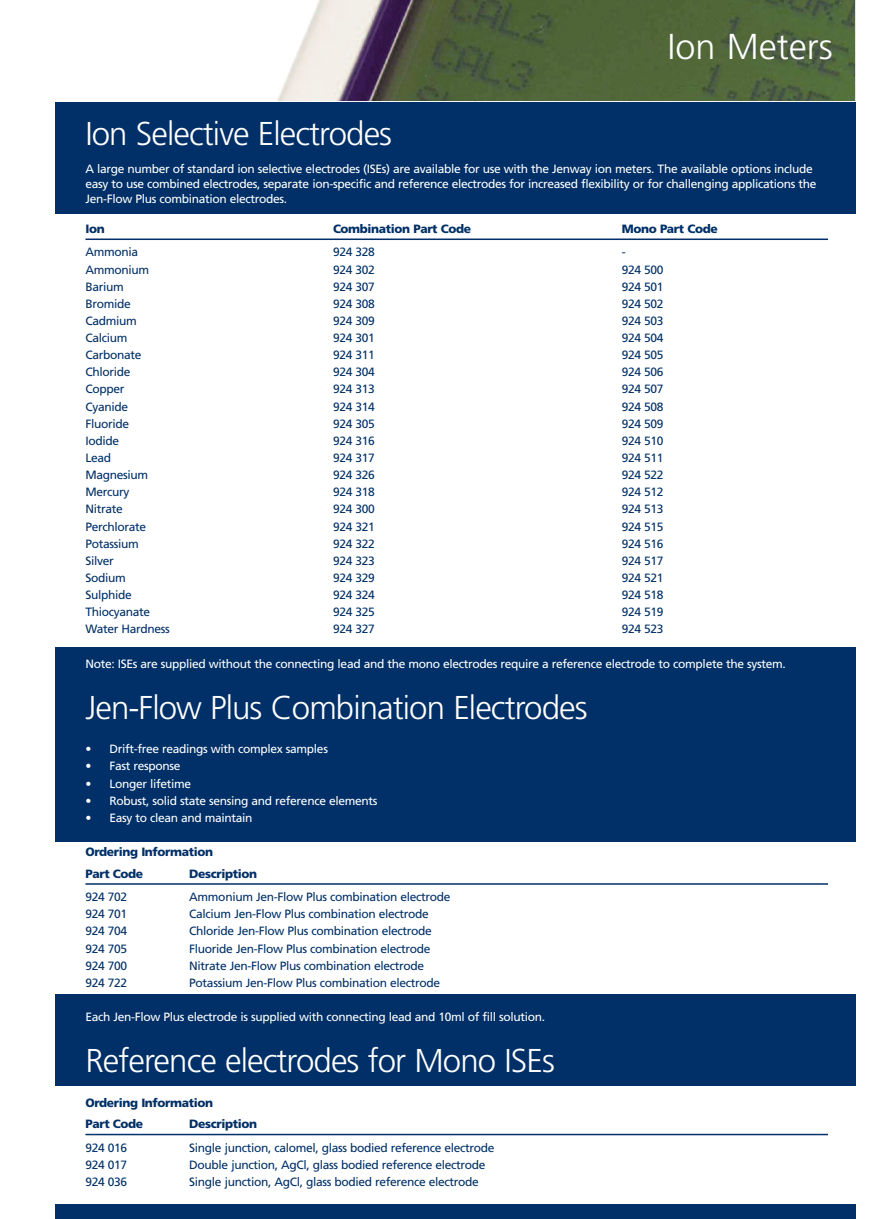
<style>
.page{position:relative;width:892px;height:1219px;background:#fff}
.page>*{position:absolute;margin:0;border:0;box-sizing:border-box;transform-origin:0 0}
.t1{font:300 36px "Frutiger";color:#fff}
.t2{font:300 33px "Frutiger";letter-spacing:-.03em;color:#fff}
.t3{font:12px "Frutiger";letter-spacing:-.03em;color:#003067}
.t4{font:12px/15px "Frutiger";letter-spacing:-.03em;color:#fff}
.t5{font:900 12px/21.5px "Frutiger";letter-spacing:-.03em;color:#003067}
</style>
<div class="page">
<div style="left:55px;top:0;width:799px;height:1218px;background:#003067"></div>
<div style="left:55px;top:0;width:799px;height:101px;background:#fff"></div>
<img style="left:277px;top:0;width:577px;height:101px">
<div style="left:50px;top:842px;width:815px;height:151px;background:#fff"></div>
<div style="left:50px;top:1086px;width:815px;height:117px;background:#fff"></div>
<div style="left:50px;top:214px;width:815px;height:433px;background:#fff"></div>
<hr style="left:85px;top:238px;width:742px;height:2px;background:#003067">
<hr style="left:85px;top:883px;width:742px;height:1px;background:#003067">
<hr style="left:85px;top:1133px;width:742px;height:2px;background:#003067">
<h1 class="t1" style="left:667px;top:32px;width:167px">Ion Meters</h1>
<h2 class="t2" style="left:85px;top:120px;width:308px">Ion Selective Electrodes</h2>
<p class="t4" style="left:85px;top:162px;width:732px">A large number of standard ion selective electrodes (ISEs) are available for use with the Jenway ion meters. The available options include easy to use combined electrodes, separate ion-specific and reference electrodes for increased flexibility or for challenging applications the<br>Jen-Flow Plus combination electrodes.</p>
<p class="t5" style="left:85px;top:219px;width:21px">Ion</p>
<p class="t5" style="left:333px;top:219px;width:140px">Combination Part Code</p>
<p class="t5" style="left:621px;top:219px;width:97px">Mono Part Code</p>
<p class="t3" style="left:85px;top:247px;width:54px">Ammonia</p>
<p class="t3" style="left:333px;top:247px;width:43px">924 328</p>
<p class="t3" style="left:621px;top:247px;width:5px">-</p>
<p class="t3" style="left:85px;top:264px;width:65px">Ammonium</p>
<p class="t3" style="left:333px;top:264px;width:43px">924 302</p>
<p class="t3" style="left:621px;top:264px;width:43px">924 500</p>
<p class="t3" style="left:85px;top:281px;width:40px">Barium</p>
<p class="t3" style="left:333px;top:281px;width:43px">924 307</p>
<p class="t3" style="left:621px;top:281px;width:43px">924 501</p>
<p class="t3" style="left:85px;top:299px;width:47px">Bromide</p>
<p class="t3" style="left:333px;top:299px;width:43px">924 308</p>
<p class="t3" style="left:621px;top:299px;width:43px">924 502</p>
<p class="t3" style="left:85px;top:316px;width:53px">Cadmium</p>
<p class="t3" style="left:333px;top:316px;width:43px">924 309</p>
<p class="t3" style="left:621px;top:316px;width:43px">924 503</p>
<p class="t3" style="left:85px;top:333px;width:43px">Calcium</p>
<p class="t3" style="left:333px;top:333px;width:43px">924 301</p>
<p class="t3" style="left:621px;top:333px;width:43px">924 504</p>
<p class="t3" style="left:85px;top:350px;width:57px">Carbonate</p>
<p class="t3" style="left:333px;top:350px;width:43px">924 311</p>
<p class="t3" style="left:621px;top:350px;width:43px">924 505</p>
<p class="t3" style="left:85px;top:367px;width:46px">Chloride</p>
<p class="t3" style="left:333px;top:367px;width:43px">924 304</p>
<p class="t3" style="left:621px;top:367px;width:43px">924 506</p>
<p class="t3" style="left:85px;top:384px;width:40px">Copper</p>
<p class="t3" style="left:333px;top:384px;width:43px">924 313</p>
<p class="t3" style="left:621px;top:384px;width:43px">924 507</p>
<p class="t3" style="left:85px;top:401px;width:44px">Cyanide</p>
<p class="t3" style="left:333px;top:401px;width:43px">924 314</p>
<p class="t3" style="left:621px;top:401px;width:43px">924 508</p>
<p class="t3" style="left:85px;top:418px;width:45px">Fluoride</p>
<p class="t3" style="left:333px;top:418px;width:43px">924 305</p>
<p class="t3" style="left:621px;top:418px;width:43px">924 509</p>
<p class="t3" style="left:85px;top:436px;width:35px">Iodide</p>
<p class="t3" style="left:333px;top:436px;width:43px">924 316</p>
<p class="t3" style="left:621px;top:436px;width:43px">924 510</p>
<p class="t3" style="left:85px;top:453px;width:27px">Lead</p>
<p class="t3" style="left:333px;top:453px;width:43px">924 317</p>
<p class="t3" style="left:621px;top:453px;width:43px">924 511</p>
<p class="t3" style="left:85px;top:470px;width:64px">Magnesium</p>
<p class="t3" style="left:333px;top:470px;width:43px">924 326</p>
<p class="t3" style="left:621px;top:470px;width:43px">924 522</p>
<p class="t3" style="left:85px;top:487px;width:45px">Mercury</p>
<p class="t3" style="left:333px;top:487px;width:43px">924 318</p>
<p class="t3" style="left:621px;top:487px;width:43px">924 512</p>
<p class="t3" style="left:85px;top:504px;width:39px">Nitrate</p>
<p class="t3" style="left:333px;top:504px;width:43px">924 300</p>
<p class="t3" style="left:621px;top:504px;width:43px">924 513</p>
<p class="t3" style="left:85px;top:521px;width:62px">Perchlorate</p>
<p class="t3" style="left:333px;top:521px;width:43px">924 321</p>
<p class="t3" style="left:621px;top:521px;width:43px">924 515</p>
<p class="t3" style="left:85px;top:538px;width:55px">Potassium</p>
<p class="t3" style="left:333px;top:538px;width:43px">924 322</p>
<p class="t3" style="left:621px;top:538px;width:43px">924 516</p>
<p class="t3" style="left:85px;top:555px;width:30px">Silver</p>
<p class="t3" style="left:333px;top:555px;width:43px">924 323</p>
<p class="t3" style="left:621px;top:555px;width:43px">924 517</p>
<p class="t3" style="left:85px;top:573px;width:42px">Sodium</p>
<p class="t3" style="left:333px;top:573px;width:43px">924 329</p>
<p class="t3" style="left:621px;top:573px;width:43px">924 521</p>
<p class="t3" style="left:85px;top:590px;width:48px">Sulphide</p>
<p class="t3" style="left:333px;top:590px;width:43px">924 324</p>
<p class="t3" style="left:621px;top:590px;width:43px">924 518</p>
<p class="t3" style="left:85px;top:607px;width:66px">Thiocyanate</p>
<p class="t3" style="left:333px;top:607px;width:43px">924 325</p>
<p class="t3" style="left:621px;top:607px;width:43px">924 519</p>
<p class="t3" style="left:85px;top:624px;width:86px">Water Hardness</p>
<p class="t3" style="left:333px;top:624px;width:43px">924 327</p>
<p class="t3" style="left:621px;top:624px;width:43px">924 523</p>
<p class="t4" style="left:85px;top:656px;width:701px">Note: ISEs are supplied without the connecting lead and the mono electrodes require a reference electrode to complete the system.</p>
<h2 class="t2" style="left:85px;top:694px;width:503px">Jen-Flow Plus Combination Electrodes</h2>
<p class="t4" style="left:85px;top:742px;width:244px">• Drift-free readings with complex samples</p>
<p class="t4" style="left:85px;top:759px;width:97px">• Fast response</p>
<p class="t4" style="left:85px;top:776px;width:107px">• Longer lifetime</p>
<p class="t4" style="left:85px;top:794px;width:293px">• Robust, solid state sensing and reference elements</p>
<p class="t4" style="left:85px;top:811px;width:169px">• Easy to clean and maintain</p>
<p class="t5" style="left:85px;top:842px;width:129px">Ordering Information<br>Part Code</p>
<p class="t5" style="left:189px;top:863px;width:69px">Description</p>
<p class="t3" style="left:85px;top:892px;width:43px">924 702</p>
<p class="t3" style="left:189px;top:892px;width:262px">Ammonium Jen-Flow Plus combination electrode</p>
<p class="t3" style="left:85px;top:909px;width:43px">924 701</p>
<p class="t3" style="left:189px;top:909px;width:241px">Calcium Jen-Flow Plus combination electrode</p>
<p class="t3" style="left:85px;top:926px;width:43px">924 704</p>
<p class="t3" style="left:189px;top:926px;width:244px">Chloride Jen-Flow Plus combination electrode</p>
<p class="t3" style="left:85px;top:943px;width:43px">924 705</p>
<p class="t3" style="left:189px;top:943px;width:242px">Fluoride Jen-Flow Plus combination electrode</p>
<p class="t3" style="left:85px;top:960px;width:43px">924 700</p>
<p class="t3" style="left:189px;top:960px;width:236px">Nitrate Jen-Flow Plus combination electrode</p>
<p class="t3" style="left:85px;top:977px;width:43px">924 722</p>
<p class="t3" style="left:189px;top:977px;width:252px">Potassium Jen-Flow Plus combination electrode</p>
<p class="t4" style="left:85px;top:1010px;width:461px">Each Jen-Flow Plus electrode is supplied with connecting lead and 10ml of fill solution.</p>
<h2 class="t2" style="left:85px;top:1047px;width:471px">Reference electrodes for Mono ISEs</h2>
<p class="t5" style="left:85px;top:1092px;width:129px">Ordering Information<br>Part Code</p>
<p class="t5" style="left:189px;top:1113px;width:69px">Description</p>
<p class="t3" style="left:85px;top:1142px;width:43px">924 016</p>
<p class="t3" style="left:189px;top:1142px;width:306px">Single junction, calomel, glass bodied reference electrode</p>
<p class="t3" style="left:85px;top:1159px;width:43px">924 017</p>
<p class="t3" style="left:189px;top:1159px;width:297px">Double junction, AgCl, glass bodied reference electrode</p>
<p class="t3" style="left:85px;top:1176px;width:43px">924 036</p>
<p class="t3" style="left:189px;top:1176px;width:291px">Single junction, AgCl, glass bodied reference electrode</p>
</div>
